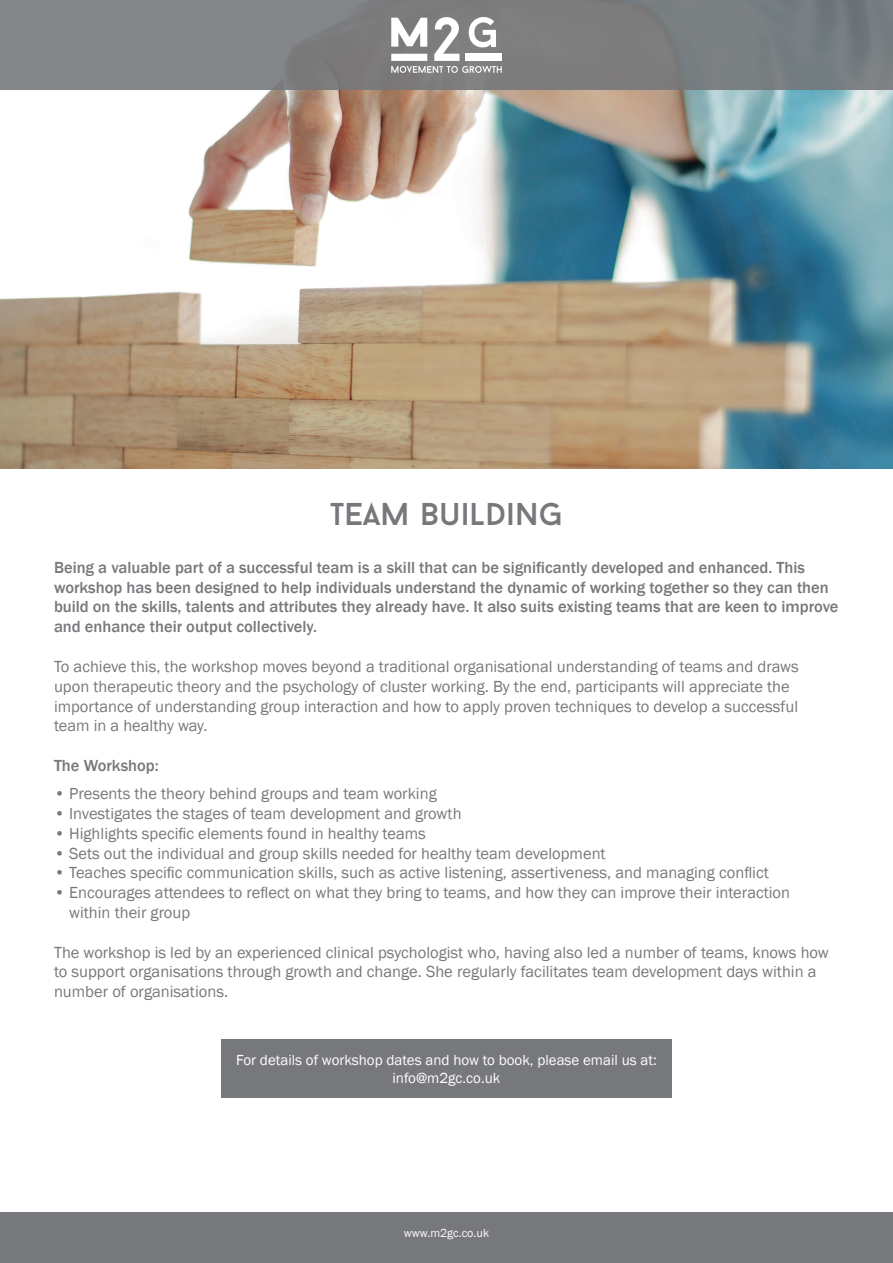
<style>
.page{position:relative;width:893px;height:1263px;background:#fff}
.page>*{position:absolute;margin:0;border:0;box-sizing:border-box;transform-origin:0 0}
.t1{font:31.5px "Baron Neue";color:#76787b}
.t2{font:16.5px/19.8px "Franklin Gothic";color:#76787b}
.t3{font:500 16.5px/19.8px "Franklin Gothic";color:#76787b}
.t4{font:15px "Franklin Gothic";color:#fff}
.t5{font:12px "Franklin Gothic";color:#fff}
</style>
<div class="page">
<div style="left:0;top:1212px;width:893px;height:51px;background:#76787b"></div>
<img style="left:0;top:89px;width:893px;height:379px">
<div style="left:221px;top:1040px;width:451px;height:58px;background:#76787b"></div>
<div style="left:0;top:0;width:893px;height:89px;background:#7e7f82"></div>
<svg style="left:391px;top:17px;width:111px;height:56px"></svg>
<div style="left:466px;top:54px;width:36px;height:7px;background:#fff"></div>
<p class="t1" style="left:330px;top:495px;width:234px">TEAM BUILDING</p>
<p class="t3" style="left:54px;top:558px;width:786px">Being a valuable part of a successful team is a skill that can be significantly developed and enhanced. This workshop has been designed to help individuals understand the dynamic of working together so they can then build on the skills, talents and attributes they already have. It also suits existing teams that are keen to improve and enhance their output collectively.</p>
<p class="t2" style="left:54px;top:657px;width:746px">To achieve this, the workshop moves beyond a traditional organisational understanding of teams and draws upon therapeutic theory and the psychology of cluster working. By the end, participants will appreciate the importance of understanding group interaction and how to apply proven techniques to develop a successful team in a healthy way.</p>
<p class="t3" style="left:54px;top:756px;width:106px">The Workshop:</p>
<p class="t2" style="left:54px;top:784px;width:384px">• Presents the theory behind groups and team working</p>
<p class="t2" style="left:54px;top:804px;width:409px">• Investigates the stages of team development and growth</p>
<p class="t2" style="left:54px;top:824px;width:373px">• Highlights specific elements found in healthy teams</p>
<p class="t2" style="left:54px;top:843px;width:553px">• Sets out the individual and group skills needed for healthy team development</p>
<p class="t2" style="left:54px;top:863px;width:716px">• Teaches specific communication skills, such as active listening, assertiveness, and managing conflict</p>
<p class="t2" style="left:69px;top:883px;width:722px;text-indent:-15px">• Encourages attendees to reflect on what they bring to teams, and how they can improve their interaction within their group</p>
<p class="t2" style="left:54px;top:942px;width:776px">The workshop is led by an experienced clinical psychologist who, having also led a number of teams, knows how to support organisations through growth and change. She regularly facilitates team development days within a number of organisations.</p>
<p class="t4" style="left:236px;top:1051px;width:422px">For details of workshop dates and how to book, please email us at:</p>
<p class="t4" style="left:392px;top:1069px;width:109px">info@m2gc.co.uk</p>
<p class="t5" style="left:404px;top:1226px;width:87px">www.m2gc.co.uk</p>
</div>
